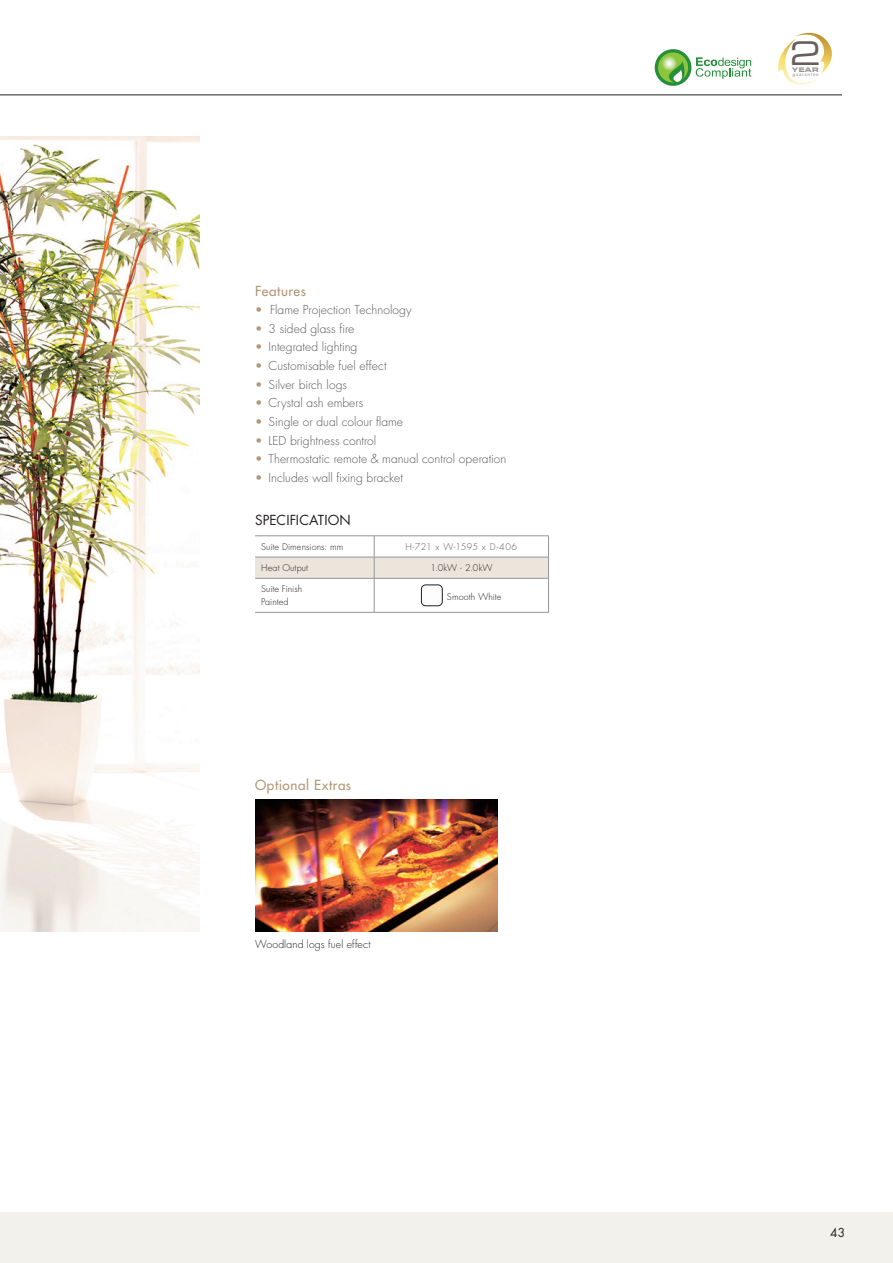
<style>
.page{position:relative;width:893px;height:1263px;background:#fff}
.page>*{position:absolute;margin:0;border:0;box-sizing:border-box;transform-origin:0 0}
.t1{font:32.4px "Eurostile Extended Two";color:#665f5b}
.t2{font:13.5px "Futura";letter-spacing:.04em;color:#b09876}
.t3{font:13.5px "Futura";letter-spacing:.005em;color:#231f20}
.t4{font:300 12px "Futura";color:#57585a}
.t5{font:12px "Futura";color:#231f20}
.t6{font:300 10.5px "Futura";letter-spacing:.01em;color:#231f20}
.t7{font:300 9px/13px "Futura";letter-spacing:.01em;color:#231f20}
.t8{font:300 9px "Futura";letter-spacing:.035em;color:#57585a}
.t9{font:6.3px "Eurostile Bold Extended Two";color:#96928e}
.t10{font:4.5px "Humanist 777 BT Roman B";letter-spacing:.14em;color:#96928e}
.s1{color:#b09876}
</style>
<div class="page">
<img style="left:0;top:136px;width:200px;height:795px">
<img style="left:255px;top:799px;width:242px;height:132px">
<div style="left:0;top:1212px;width:893px;height:51px;background:#f3f1ec"></div>
<hr style="left:0;top:95px;width:842px;height:1px;background:#231f20">
<svg style="left:655px;top:49px;width:96px;height:37px"></svg>
<svg style="left:778px;top:32px;width:54px;height:53px"></svg>
<hr style="left:255px;top:612px;width:119px;height:1px;background:#939598">
<svg style="left:255px;top:536px;width:294px;height:76px"></svg>
<hr style="left:374px;top:578px;width:175px;height:1px;background:#939598">
<hr style="left:374px;top:578px;width:1px;height:34px;background:#939598">
<hr style="left:548px;top:578px;width:1px;height:34px;background:#939598">
<hr style="left:374px;top:612px;width:175px;height:1px;background:#939598">
<hr style="left:255px;top:535px;width:119px;height:1px;background:#939598">
<hr style="left:374px;top:535px;width:175px;height:1px;background:#939598">
<hr style="left:255px;top:557px;width:119px;height:1px;background:#939598">
<hr style="left:374px;top:557px;width:175px;height:1px;background:#939598">
<img style="left:421px;top:585px;width:21px;height:21px">
<div style="left:421px;top:585px;width:21px;height:21px;border:1px solid #231f20;border-radius:4px"></div>
<p class="t2" style="left:255px;top:282px;width:52px">Features</p>
<p class="t4" style="left:255px;top:302px;width:158px"><span class="s1">•</span> Flame Projection Technology</p>
<p class="t4" style="left:255px;top:321px;width:101px"><span class="s1">•</span> 3 sided glass fire</p>
<p class="t4" style="left:255px;top:339px;width:104px"><span class="s1">•</span> Integrated lighting</p>
<p class="t4" style="left:255px;top:358px;width:133px"><span class="s1">•</span> Customisable fuel effect</p>
<p class="t4" style="left:255px;top:377px;width:93px"><span class="s1">•</span> Silver birch logs</p>
<p class="t4" style="left:255px;top:395px;width:110px"><span class="s1">•</span> Crystal ash embers</p>
<p class="t4" style="left:255px;top:414px;width:149px"><span class="s1">•</span> Single or dual colour flame</p>
<p class="t4" style="left:255px;top:432px;width:123px"><span class="s1">•</span> LED brightness control</p>
<p class="t4" style="left:255px;top:451px;width:253px"><span class="s1">•</span> Thermostatic remote &amp; manual control operation</p>
<p class="t4" style="left:255px;top:470px;width:149px"><span class="s1">•</span> Includes wall fixing bracket</p>
<p class="t3" style="left:255px;top:511px;width:97px">SPECIFICATION</p>
<p class="t7" style="left:261px;top:540px;width:84px">Suite Dimensions: mm</p>
<p class="t8" style="left:406px;top:541px;width:113px">H-721 x W-1595 x D-406</p>
<p class="t7" style="left:261px;top:561px;width:48px">Heat Output</p>
<p class="t7" style="left:430px;top:561px;width:63px">1.0kW - 2.0kW</p>
<p class="t7" style="left:261px;top:583px;width:43px">Suite Finish<br>Painted</p>
<p class="t7" style="left:447px;top:590px;width:56px">Smooth White</p>
<p class="t2" style="left:255px;top:776px;width:98px">Optional Extras</p>
<p class="t6" style="left:255px;top:937px;width:117px">Woodland logs fuel effect</p>
<h1 class="t1" style="left:790px;top:31px;width:33px">2</h1>
<p class="t9" style="left:792px;top:65px;width:28px">YEAR</p>
<p class="t10" style="left:792px;top:72px;width:27px">guarantee</p>
<p class="t5" style="left:830px;top:1224px;width:16px">43</p>
</div>
